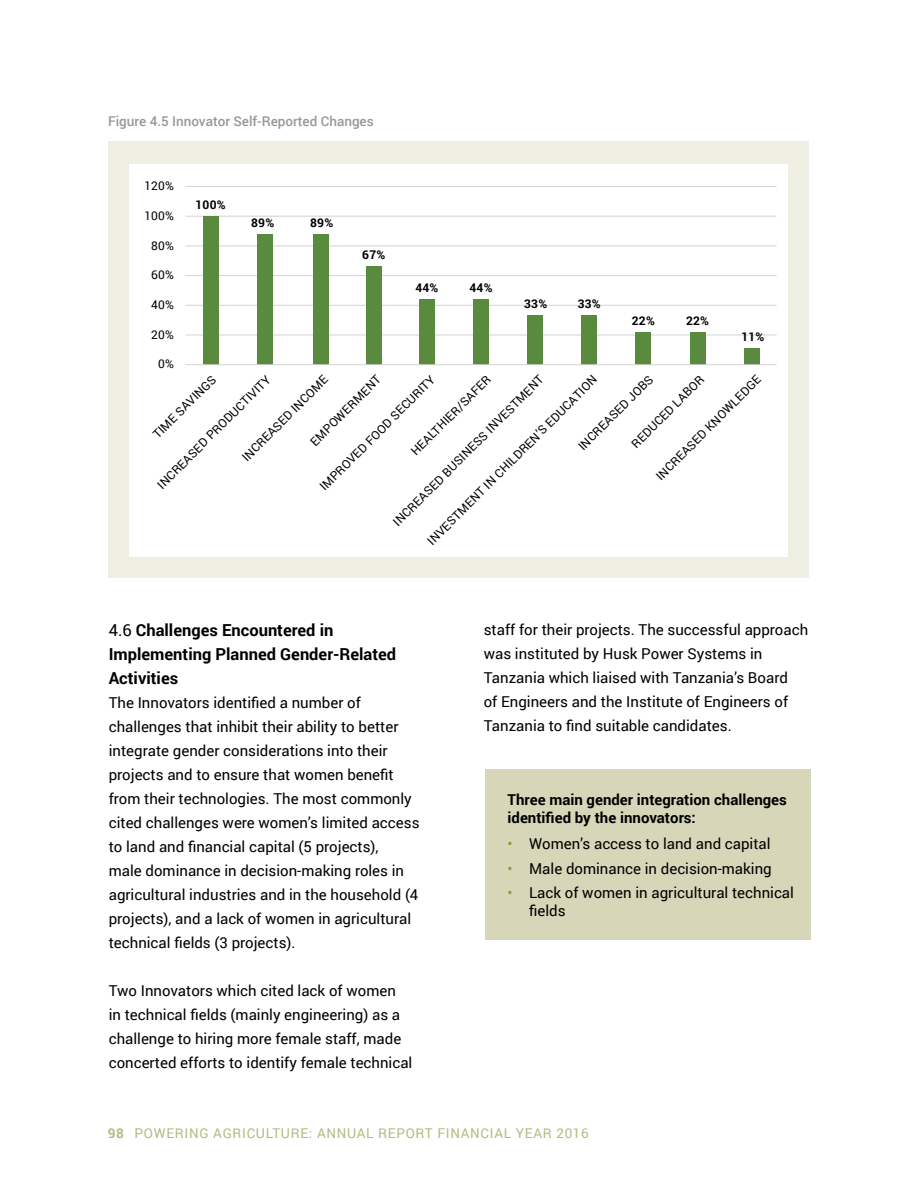
<style>
.page{position:relative;width:918px;height:1188px;background:#fff}
.page>*{position:absolute;margin:0;border:0;box-sizing:border-box;transform-origin:0 0}
.Sub_Head{font:700 16.5px/24px "Roboto";color:#000}
.Bullet_TX{font:15px/24px "Roboto";color:#000}
.t1{font:700 15px/18px "Roboto";color:#000}
.t2{font:13.5px "Roboto";letter-spacing:.05em;color:#b7b980}
.t3{font:500 13.5px "Roboto";color:#95979a}
.t4{font:12px "Roboto";letter-spacing:.015em;color:#000}
.t5{font:700 12px "Roboto";letter-spacing:.015em;color:#000}
.s1{font-weight:400}
.s2{color:#90993d}
.s3{font-weight:700}
</style>
<div class="page">
<div style="left:109px;top:141px;width:700px;height:437px;background:#efeee3"></div>
<div style="left:129px;top:164px;width:658px;height:393px;background:#fff"></div>
<hr style="left:186px;top:335px;width:591px;height:1px;background:#d1d3d4">
<hr style="left:186px;top:305px;width:591px;height:1px;background:#d1d3d4">
<hr style="left:186px;top:275px;width:591px;height:1px;background:#d1d3d4">
<hr style="left:186px;top:246px;width:591px;height:1px;background:#d1d3d4">
<hr style="left:186px;top:216px;width:591px;height:1px;background:#d1d3d4">
<hr style="left:186px;top:186px;width:591px;height:1px;background:#d1d3d4">
<div style="left:203px;top:216px;width:15px;height:148px;background:#5a8a3e"></div>
<div style="left:257px;top:234px;width:15px;height:130px;background:#5a8a3e"></div>
<div style="left:313px;top:234px;width:15px;height:130px;background:#5a8a3e"></div>
<div style="left:366px;top:266px;width:15px;height:98px;background:#5a8a3e"></div>
<div style="left:419px;top:299px;width:15px;height:65px;background:#5a8a3e"></div>
<div style="left:473px;top:299px;width:16px;height:65px;background:#5a8a3e"></div>
<div style="left:528px;top:315px;width:15px;height:49px;background:#5a8a3e"></div>
<div style="left:582px;top:315px;width:15px;height:49px;background:#5a8a3e"></div>
<div style="left:636px;top:332px;width:15px;height:32px;background:#5a8a3e"></div>
<div style="left:690px;top:332px;width:15px;height:32px;background:#5a8a3e"></div>
<div style="left:744px;top:348px;width:15px;height:16px;background:#5a8a3e"></div>
<hr style="left:186px;top:364px;width:591px;height:1px;background:#d1d3d4">
<div style="left:485px;top:769px;width:326px;height:170px;background:#d7d6b8"></div>
<p class="t3" style="left:108px;top:112px;width:267px">Figure 4.5 Innovator Self-Reported Changes</p>
<p class="t4" style="left:144px;top:178px;width:31px">120%</p>
<p class="t4" style="left:144px;top:207px;width:31px">100%</p>
<p class="t4" style="left:151px;top:237px;width:24px">80%</p>
<p class="t4" style="left:151px;top:267px;width:24px">60%</p>
<p class="t4" style="left:151px;top:296px;width:24px">40%</p>
<p class="t4" style="left:151px;top:326px;width:24px">20%</p>
<p class="t4" style="left:158px;top:356px;width:17px">0%</p>
<p class="t5" style="left:196px;top:197px;width:32px">100%</p>
<p class="t5" style="left:251px;top:214px;width:25px">89%</p>
<p class="t5" style="left:310px;top:214px;width:25px">89%</p>
<p class="t5" style="left:362px;top:247px;width:25px">67%</p>
<p class="t5" style="left:415px;top:280px;width:25px">44%</p>
<p class="t5" style="left:470px;top:280px;width:25px">44%</p>
<p class="t5" style="left:524px;top:296px;width:25px">33%</p>
<p class="t5" style="left:578px;top:296px;width:25px">33%</p>
<p class="t5" style="left:632px;top:312px;width:25px">22%</p>
<p class="t5" style="left:686px;top:312px;width:25px">22%</p>
<p class="t5" style="left:742px;top:329px;width:25px">11%</p>
<p class="t4" style="left:316px;top:482px;width:158px;rotate:-45deg">IMPROVED FOOD SECURITY</p>
<p class="t4" style="left:153px;top:481px;width:156px;rotate:-45deg">INCREASED PRODUCTIVITY</p>
<p class="t4" style="left:307px;top:438px;width:95px;rotate:-45deg">EMPOWERMENT</p>
<p class="t4" style="left:389px;top:518px;width:208px;rotate:-45deg">INCREASED BUSINESS INVESTMENT</p>
<p class="t4" style="left:238px;top:453px;width:117px;rotate:-45deg">INCREASED INCOME</p>
<p class="t4" style="left:652px;top:472px;width:144px;rotate:-45deg">INCREASED KNOWLEDGE</p>
<p class="t4" style="left:574px;top:442px;width:101px;rotate:-45deg">INCREASED JOBS</p>
<p class="t4" style="left:149px;top:430px;width:85px;rotate:-45deg">TIME SAVINGS</p>
<p class="t4" style="left:628px;top:440px;width:98px;rotate:-45deg">REDUCED LABOR</p>
<p class="t4" style="left:407px;top:447px;width:109px;rotate:-45deg">HEALTHIER/SAFER</p>
<p class="t4" style="left:424px;top:537px;width:235px;rotate:-45deg">INVESTMENT IN CHILDREN’S EDUCATION</p>
<p class="Sub_Head" style="left:109px;top:618px;width:289px"><span class="s1">4.6</span> Challenges Encountered in<br>Implementing Planned Gender-Related<br>Activities</p>
<p class="Bullet_TX" style="left:109px;top:690px;width:312px">The Innovators identified a number of challenges that inhibit their ability to better integrate gender considerations into their projects and to ensure that women benefit from their technologies. The most commonly cited challenges were women’s limited access to land and financial capital (5 projects),<br>male dominance in decision-making roles in agricultural industries and in the household (4 projects), and a lack of women in agricultural technical fields (3 projects).</p>
<p class="Bullet_TX" style="left:109px;top:978px;width:305px">Two Innovators which cited lack of women<br>in technical fields (mainly engineering) as a challenge to hiring more female staff, made concerted efforts to identify female technical</p>
<p class="Bullet_TX" style="left:484px;top:617px;width:326px">staff for their projects. The successful approach was instituted by Husk Power Systems in Tanzania which liaised with Tanzania’s Board<br>of Engineers and the Institute of Engineers of Tanzania to find suitable candidates.</p>
<p class="t1" style="left:508px;top:790px;width:281px">Three main gender integration challenges identified by the innovators:</p>
<p class="Bullet_TX" style="left:508px;top:831px;width:265px"><span class="s2">•</span> Women’s access to land and capital</p>
<p class="Bullet_TX" style="left:508px;top:856px;width:266px"><span class="s2">•</span> Male dominance in decision-making</p>
<p class="Bullet_TX" style="left:529px;top:883px;width:266px;line-height:18px;text-indent:-22px"><span class="s2">•</span> Lack of women in agricultural technical fields</p>
<p class="t2" style="left:108px;top:1124px;width:483px"><span class="s3">98</span> POWERING AGRICULTURE: ANNUAL REPORT FINANCIAL YEAR 2016</p>
</div>
